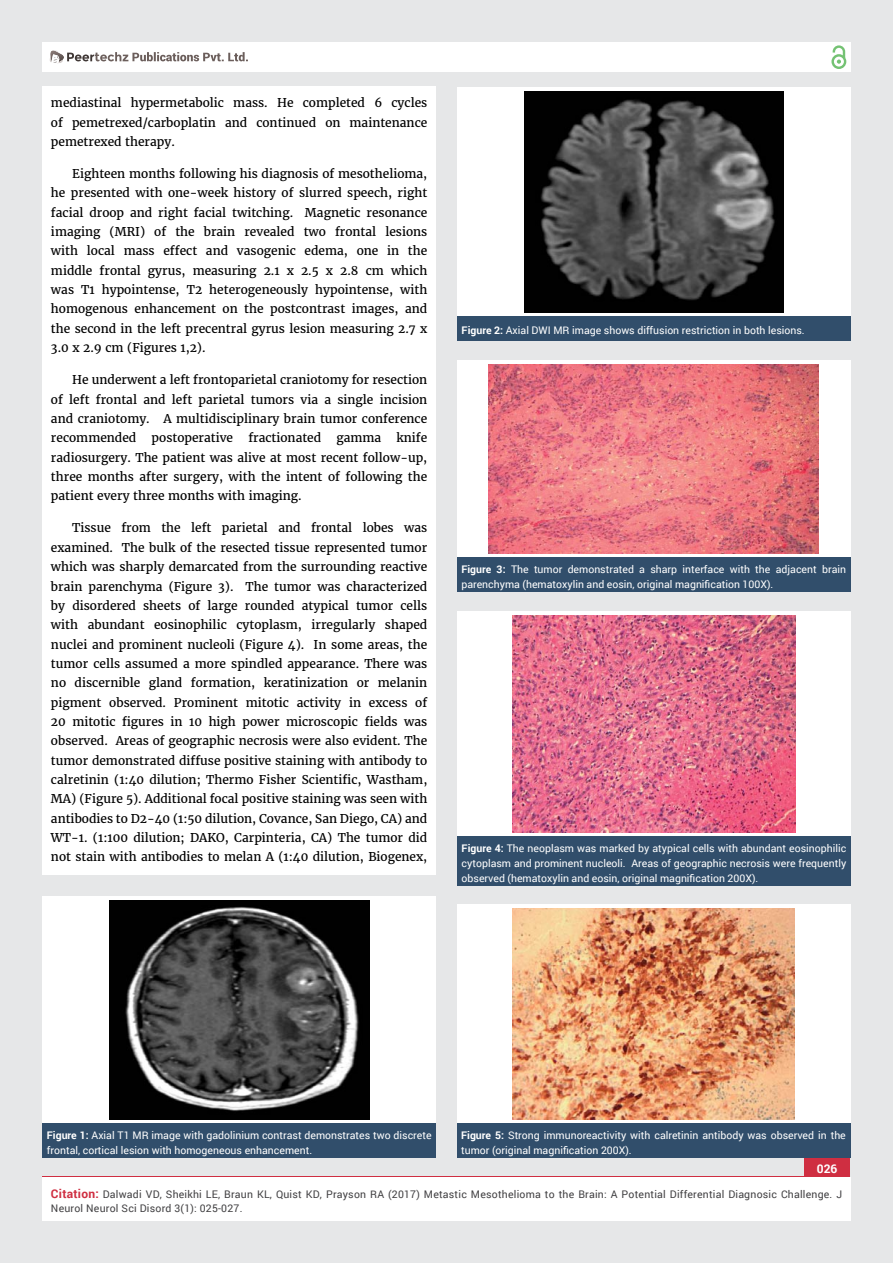
<style>
.page{position:relative;width:893px;height:1263px;background:#e6e7e8}
.page>*{position:absolute;margin:0;border:0;box-sizing:border-box;transform-origin:0 0}
.t1{font:12px/19.4px "Merriweather";color:#000;text-align:justify}
.t2{font:700 12px "Roboto";color:#fff}
.t3{font:10.5px/15px "Roboto";color:#fff}
.t4{font:10.5px/13.5px "Roboto";letter-spacing:.02em;color:#414042}
.s1{font-weight:700}
.s2{font-weight:700;font-size:12px;color:#cf2e41}
</style>
<div class="page">
<div style="left:42px;top:43px;width:808px;height:29px;background:#fff"></div>
<div style="left:831px;top:54px;width:15px;height:15px;border:2px solid #74c273;border-radius:50%"></div>
<svg style="left:831px;top:45px;width:15px;height:19px"></svg>
<div style="left:804px;top:1157px;width:46px;height:43px;background:#cf2e41"></div>
<svg style="left:49px;top:50px;width:199px;height:14px"></svg>
<div style="left:42px;top:1177px;width:809px;height:43px;background:#fff"></div>
<div style="left:42px;top:87px;width:394px;height:788px;background:#fff"></div>
<div style="left:43px;top:896px;width:393px;height:227px;background:#fff"></div>
<div style="left:43px;top:1123px;width:393px;height:35px;background:#314e6b"></div>
<img style="left:109px;top:900px;width:260px;height:219px">
<div style="left:457px;top:87px;width:393px;height:229px;background:#fff"></div>
<div style="left:457px;top:316px;width:393px;height:25px;background:#314e6b"></div>
<img style="left:524px;top:91px;width:260px;height:221px">
<div style="left:457px;top:360px;width:393px;height:198px;background:#fff"></div>
<div style="left:457px;top:558px;width:393px;height:34px;background:#314e6b"></div>
<img style="left:489px;top:364px;width:329px;height:189px">
<div style="left:457px;top:611px;width:393px;height:226px;background:#fff"></div>
<div style="left:457px;top:837px;width:393px;height:49px;background:#314e6b"></div>
<img style="left:513px;top:615px;width:282px;height:217px">
<div style="left:457px;top:904px;width:393px;height:219px;background:#fff"></div>
<div style="left:457px;top:1123px;width:393px;height:35px;background:#314e6b"></div>
<img style="left:512px;top:908px;width:282px;height:211px">
<p class="t1" style="left:51px;top:93px;width:378px">mediastinal hypermetabolic mass. He completed 6 cycles of pemetrexed/carboplatin and continued on maintenance pemetrexed therapy.</p>
<p class="t1" style="left:51px;top:164px;width:378px;text-indent:21px">Eighteen months following his diagnosis of mesothelioma, he presented with one-week history of slurred speech, right facial droop and right facial twitching. Magnetic resonance imaging (MRI) of the brain revealed two frontal lesions with local mass effect and vasogenic edema, one in the middle frontal gyrus, measuring 2.1 x 2.5 x 2.8 cm which was T1 hypointense, T2 heterogeneously hypointense, with homogenous enhancement on the postcontrast images, and the second in the left precentral gyrus lesion measuring 2.7 x 3.0 x 2.9 cm (Figures 1,2).</p>
<p class="t1" style="left:51px;top:370px;width:378px;text-indent:21px">He underwent a left frontoparietal craniotomy for resection of left frontal and left parietal tumors via a single incision and craniotomy. A multidisciplinary brain tumor conference recommended</p>
<p class="t1" style="left:51px;top:428px;width:378px;text-indent:346px">knife radiosurgery. The patient was alive at most recent follow-up, three months after surgery, with the intent of following the patient every three months with imaging.</p>
<p class="t1" style="left:51px;top:519px;width:378px;text-indent:21px">Tissue from the left parietal and frontal lobes was examined. The bulk of the resected tissue represented tumor which was sharply demarcated from the surrounding reactive brain parenchyma (Figure 3). The tumor was characterized by disordered sheets of large rounded atypical tumor cells with abundant eosinophilic cytoplasm, irregularly shaped nuclei and prominent nucleoli (Figure 4). In some areas, the tumor cells assumed a more spindled appearance. There was no discernible gland formation, keratinization or melanin pigment observed. Prominent mitotic activity in excess of 20 mitotic figures in 10 high power microscopic fields was observed. Areas of geographic necrosis were also evident. The tumor demonstrated diffuse positive staining with antibody to calretinin (1:40 dilution; Thermo Fisher Scientific, Wastham, MA) (Figure 5). Additional focal positive staining was seen with antibodies to D2-40 (1:50 dilution, Covance, San Diego, CA) and WT-1. (1:100 dilution; DAKO, Carpinteria, CA) The tumor did not stain with antibodies to melan A (1:40 dilution, Biogenex,</p>
<p class="t1" style="left:152px;top:428px;width:83px">postoperative</p>
<p class="t1" style="left:248px;top:428px;width:74px">fractionated</p>
<p class="t1" style="left:336px;top:428px;width:46px">gamma</p>
<p class="t3" style="left:462px;top:323px;width:345px"><span class="s1">Figure 2:</span> Axial DWI MR image shows diffusion restriction in both lesions.</p>
<p class="t3" style="left:461px;top:561px;width:386px"><span class="s1">Figure 3:</span> The tumor demonstrated a sharp interface with the adjacent brain parenchyma (hematoxylin and eosin, original magnification 100X).</p>
<p class="t3" style="left:462px;top:840px;width:386px;text-align:justify"><span class="s1">Figure 4:</span> The neoplasm was marked by atypical cells with abundant eosinophilic cytoplasm and prominent nucleoli. Areas of geographic necrosis were frequently observed (hematoxylin and eosin, original magnification 200X).</p>
<p class="t3" style="left:47px;top:1127px;width:386px"><span class="s1">Figure 1:</span> Axial T1 MR image with gadolinium contrast demonstrates two discrete frontal, cortical lesion with homogeneous enhancement.</p>
<p class="t3" style="left:461px;top:1127px;width:386px"><span class="s1">Figure 5:</span> Strong immunoreactivity with calretinin antibody was observed in the tumor (original magnification 200X).</p>
<p class="t2" style="left:817px;top:1161px;width:22px">026</p>
<p class="t4" style="left:51px;top:1188px;width:793px"><span class="s2">Citation:</span> Dalwadi VD, Sheikhi LE, Braun KL, Quist KD, Prayson RA (2017) Metastic Mesothelioma to the Brain: A Potential Differential Diagnosic Challenge. J<br>Neurol Neurol Sci Disord 3(1): 025-027.</p>
</div>
